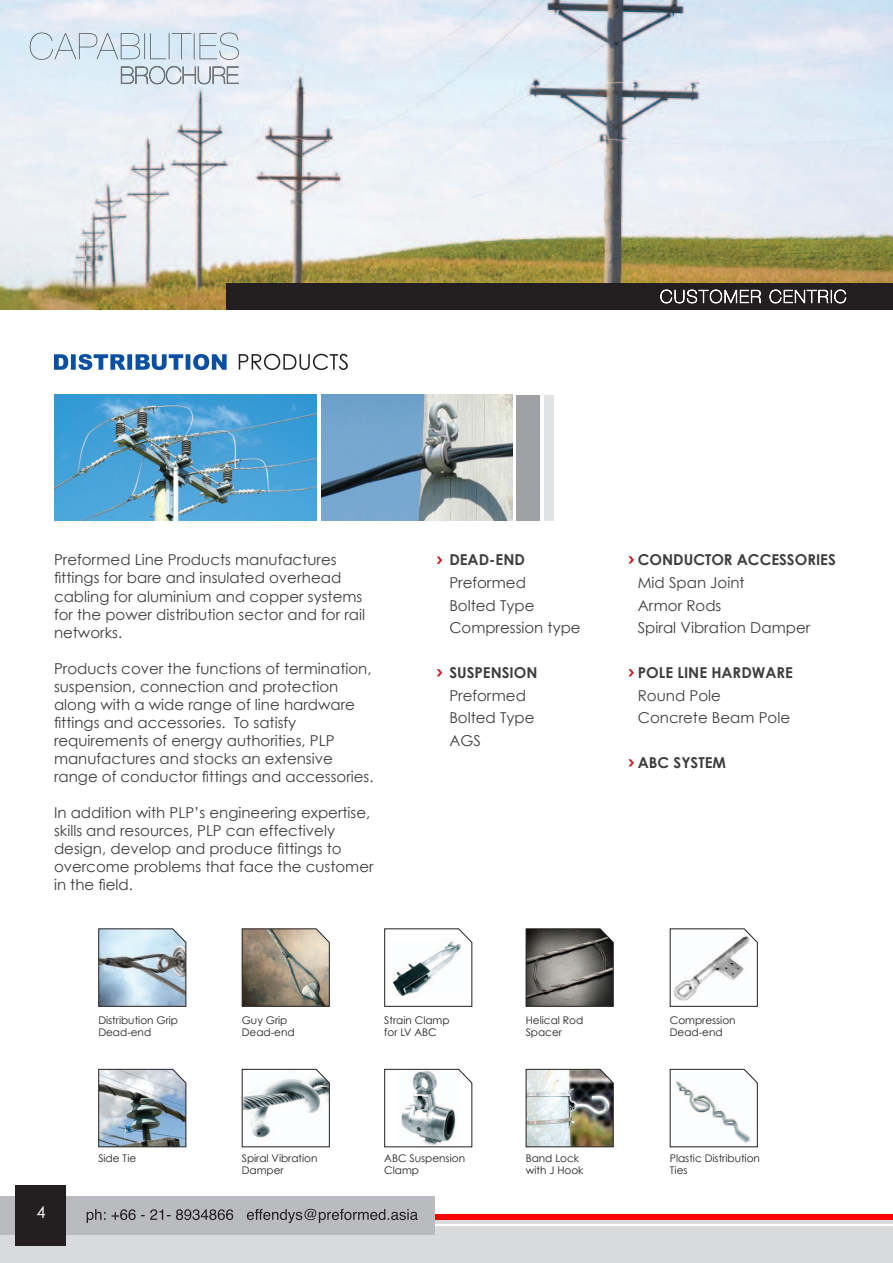
<style>
.page{position:relative;width:893px;height:1263px;background:#fff}
.page>*{position:absolute;margin:0;border:0;box-sizing:border-box;transform-origin:0 0}
.t1{font:16.5px "Century Gothic";color:#fff}
.t2{font:15px/18px "Century Gothic";color:#3e3e3f}
.t3{font:700 15px "Century Gothic";color:#3e3e3f}
.t4{font:10.5px/12.6px "Century Gothic";color:#231f20}
</style>
<div class="page">
<hr style="left:891px;top:1219px;width:2px;height:44px;background:#d9dadc">
<div style="left:0;top:1219px;width:892px;height:44px;background:#d9dadc"></div>
<div style="left:0;top:1214px;width:893px;height:6px;background:#f00"></div>
<hr style="left:0;top:1224px;width:892px;height:2px;background:#fff">
<div style="left:0;top:1196px;width:435px;height:38px;background:#babbbe"></div>
<div style="left:16px;top:1185px;width:50px;height:60px;background:#231f20"></div>
<svg style="left:87px;top:1209px;width:331px;height:14px"></svg>
<img style="left:0;top:0;width:893px;height:310px">
<svg style="left:437px;top:556px;width:5px;height:8px"></svg>
<svg style="left:628px;top:556px;width:6px;height:7px"></svg>
<svg style="left:628px;top:669px;width:6px;height:7px"></svg>
<svg style="left:628px;top:759px;width:6px;height:7px"></svg>
<svg style="left:437px;top:669px;width:5px;height:7px"></svg>
<div style="left:226px;top:283px;width:667px;height:27px;background:#231f20"></div>
<svg style="left:54px;top:354px;width:173px;height:16px"></svg>
<svg style="left:239px;top:354px;width:109px;height:16px"></svg>
<svg style="left:669px;top:928px;width:89px;height:79px"></svg>
<svg style="left:669px;top:1068px;width:89px;height:79px"></svg>
<svg style="left:241px;top:1068px;width:89px;height:79px"></svg>
<img style="left:98px;top:1068px;width:89px;height:79px">
<svg style="left:384px;top:1068px;width:89px;height:79px"></svg>
<svg style="left:98px;top:928px;width:89px;height:79px;background:#abbdc8"></svg>
<svg style="left:241px;top:928px;width:89px;height:79px;background:#998f7e"></svg>
<svg style="left:384px;top:928px;width:89px;height:79px"></svg>
<svg style="left:525px;top:928px;width:89px;height:79px;background:#6b6966"></svg>
<img style="left:525px;top:1068px;width:89px;height:79px">
<img style="left:322px;top:395px;width:190px;height:126px">
<div style="left:517px;top:395px;width:23px;height:126px;background:#a0a1a5"></div>
<div style="left:544px;top:395px;width:10px;height:126px;background:#e1e2e4"></div>
<img style="left:54px;top:395px;width:263px;height:125px">
<svg style="left:660px;top:289px;width:187px;height:15px"></svg>
<svg style="left:30px;top:33px;width:209px;height:52px;background:#cedce6"></svg>
<p class="t2" style="left:54px;top:551px;width:313px">Preformed Line Products manufactures fittings for bare and insulated overhead cabling for aluminium and copper systems for the power distribution sector and for rail networks.</p>
<p class="t2" style="left:54px;top:659px;width:321px">Products cover the functions of termination, suspension, connection and protection along with a wide range of line hardware fittings and accessories. To satisfy requirements of energy authorities, PLP manufactures and stocks an extensive range of conductor fittings and accessories.</p>
<p class="t2" style="left:54px;top:803px;width:321px">In addition with PLP’s engineering expertise, skills and resources, PLP can effectively design, develop and produce fittings to overcome problems that face the customer in the field.</p>
<p class="t3" style="left:449px;top:551px;width:77px">DEAD-END</p>
<p class="t2" style="left:449px;top:573px;width:78px">Preformed</p>
<p class="t2" style="left:449px;top:596px;width:87px">Bolted Type</p>
<p class="t2" style="left:449px;top:618px;width:133px">Compression type</p>
<p class="t3" style="left:449px;top:663px;width:90px">SUSPENSION</p>
<p class="t2" style="left:449px;top:686px;width:78px">Preformed</p>
<p class="t2" style="left:449px;top:708px;width:87px">Bolted Type</p>
<p class="t2" style="left:449px;top:731px;width:33px">AGS</p>
<p class="t3" style="left:638px;top:551px;width:199px">CONDUCTOR ACCESSORIES</p>
<p class="t2" style="left:638px;top:573px;width:108px">Mid Span Joint</p>
<p class="t2" style="left:638px;top:596px;width:85px">Armor Rods</p>
<p class="t2" style="left:638px;top:618px;width:174px">Spiral Vibration Damper</p>
<p class="t3" style="left:638px;top:663px;width:157px">POLE LINE HARDWARE</p>
<p class="t2" style="left:638px;top:686px;width:85px">Round Pole</p>
<p class="t2" style="left:638px;top:708px;width:154px">Concrete Beam Pole</p>
<p class="t3" style="left:638px;top:753px;width:90px">ABC SYSTEM</p>
<p class="t1" style="left:37px;top:1202px;width:11px">4</p>
<p class="t4" style="left:98px;top:1013px;width:81px">Distribution Grip</p>
<p class="t4" style="left:98px;top:1026px;width:54px">Dead-end</p>
<p class="t4" style="left:242px;top:1013px;width:47px">Guy Grip</p>
<p class="t4" style="left:242px;top:1026px;width:54px">Dead-end</p>
<p class="t4" style="left:384px;top:1013px;width:67px">Strain Clamp</p>
<p class="t4" style="left:384px;top:1026px;width:54px">for LV ABC</p>
<p class="t4" style="left:526px;top:1013px;width:59px">Helical Rod<br>Spacer</p>
<p class="t4" style="left:670px;top:1013px;width:67px">Compression<br>Dead-end</p>
<p class="t4" style="left:98px;top:1151px;width:39px">Side Tie</p>
<p class="t4" style="left:242px;top:1151px;width:77px">Spiral Vibration<br>Damper</p>
<p class="t4" style="left:384px;top:1151px;width:82px">ABC Suspension<br>Clamp</p>
<p class="t4" style="left:526px;top:1151px;width:55px">Band Lock</p>
<p class="t4" style="left:526px;top:1164px;width:59px">with J Hook</p>
<p class="t4" style="left:670px;top:1151px;width:92px">Plastic Distribution</p>
<p class="t4" style="left:670px;top:1164px;width:19px">Ties</p>
</div>
